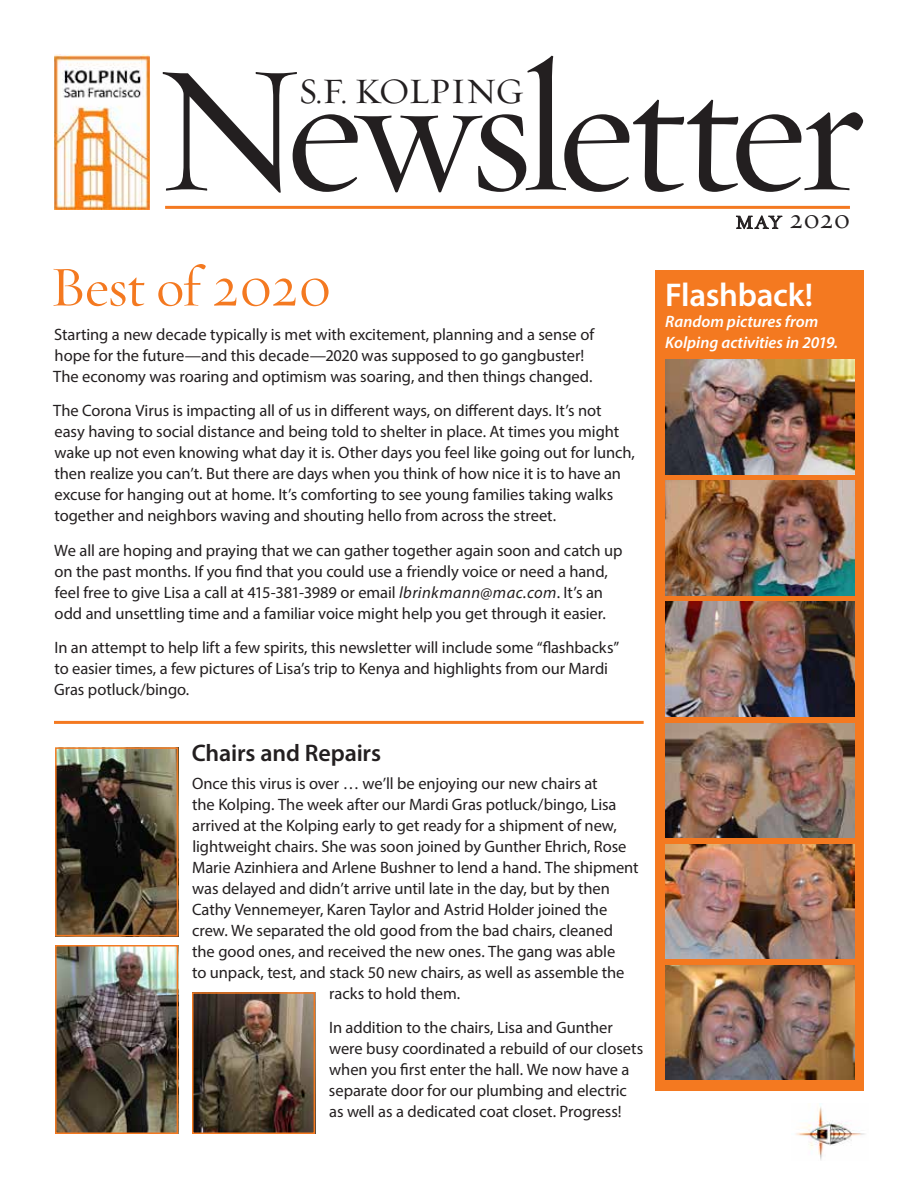
<style>
.page{position:relative;width:918px;height:1188px;background:#fff}
.page>*{position:absolute;margin:0;border:0;box-sizing:border-box;transform-origin:0 0}
.t1{font:183px "Requiem Display HTF Roman";letter-spacing:-.045em;color:#231f20}
.t2{font:57px "Requiem Display HTF Roman";letter-spacing:-.01em;color:#f47920}
.t3{font:36px "Requiem Text HTF Roman";letter-spacing:-.025em;color:#231f20}
.t4{font:600 33px "Myriad Pro";letter-spacing:-.01em;color:#fff}
.t5{font:27px "Requiem Text HTF Roman";color:#231f20}
.t6{font:600 24px "Myriad Pro";letter-spacing:-.01em;color:#231f20}
.t7{font:16.5px/21px "Myriad Pro";letter-spacing:-.005em;color:#231f20}
.t8{font:italic 600 16.5px/21px "Myriad Pro";color:#fff}
.s1{font-style:italic}
.s2{font-size:18.9px}
</style>
<div class="page">
<hr style="left:54px;top:721px;width:590px;height:3px;background:#f47920">
<img style="left:54px;top:54px;width:96px;height:155px">
<hr style="left:165px;top:206px;width:685px;height:3px;background:#f47920">
<img style="left:796px;top:1103px;width:69px;height:57px">
<div style="left:655px;top:270px;width:209px;height:821px;background:linear-gradient(to right,#f07821,#f37b24)"></div>
<img style="left:665px;top:360px;width:189px;height:114px">
<img style="left:665px;top:481px;width:189px;height:115px">
<img style="left:665px;top:602px;width:189px;height:115px">
<img style="left:665px;top:723px;width:189px;height:115px">
<img style="left:665px;top:844px;width:189px;height:115px">
<img style="left:665px;top:965px;width:189px;height:115px">
<img style="left:58px;top:750px;width:117px;height:183px">
<div style="left:55px;top:747px;width:123px;height:189px;border:2px solid #f47920"></div>
<img style="left:58px;top:948px;width:117px;height:183px">
<div style="left:55px;top:945px;width:123px;height:189px;border:2px solid #f47920"></div>
<img style="left:195px;top:995px;width:117px;height:136px">
<div style="left:192px;top:992px;width:123px;height:142px;border:2px solid #f47920"></div>
<h1 class="t1" style="left:153px;top:22px;width:711px">Newsletter</h1>
<h3 class="t3" style="left:298px;top:70px;width:227px">S.F. KOLPING</h3>
<h2 class="t2" style="left:50px;top:253px;width:283px">Best of 2020</h2>
<p class="t7" style="left:53px;top:324px;width:542px">Starting a new decade typically is met with excitement, planning and a sense of hope for the future—and this decade—2020 was supposed to go gangbuster!<br>The economy was roaring and optimism was soaring, and then things changed.</p>
<p class="t7" style="left:53px;top:400px;width:583px">The Corona Virus is impacting all of us in different ways, on different days. It’s not easy having to social distance and being told to shelter in place. At times you might wake up not even knowing what day it is. Other days you feel like going out for lunch, then realize you can’t. But there are days when you think of how nice it is to have an excuse for hanging out at home. It’s comforting to see young families taking walks together and neighbors waving and shouting hello from across the street.</p>
<p class="t7" style="left:54px;top:540px;width:570px">We all are hoping and praying that we can gather together again soon and catch up on the past months. If you find that you could use a friendly voice or need a hand, feel free to give Lisa a call at 415-381-3989 or email <span class="s1">lbrinkmann@mac.com</span>. It’s an odd and unsettling time and a familiar voice might help you get through it easier.</p>
<p class="t7" style="left:54px;top:637px;width:567px">In an attempt to help lift a few spirits, this newsletter will include some “flashbacks” to easier times, a few pictures of Lisa’s trip to Kenya and highlights from our Mardi<br>Gras potluck/bingo.</p>
<h3 class="t6" style="left:192px;top:738px;width:191px">Chairs and Repairs</h3>
<p class="t7" style="left:192px;top:772px;width:407px">Once this virus is over … we’ll be enjoying our new chairs at</p>
<p class="t7" style="left:192px;top:794px;width:426px">the Kolping. The week after our Mardi Gras potluck/bingo, Lisa</p>
<p class="t7" style="left:192px;top:815px;width:426px">arrived at the Kolping early to get ready for a shipment of new,</p>
<p class="t7" style="left:192px;top:836px;width:435px">lightweight chairs. She was soon joined by Gunther Ehrich, Rose</p>
<p class="t7" style="left:192px;top:857px;width:448px">Marie Azinhiera and Arlene Bushner to lend a hand. The shipment</p>
<p class="t7" style="left:192px;top:878px;width:419px">was delayed and didn’t arrive until late in the day, but by then</p>
<p class="t7" style="left:192px;top:899px;width:417px">Cathy Vennemeyer, Karen Taylor and Astrid Holder joined the</p>
<p class="t7" style="left:192px;top:920px;width:422px">crew. We separated the old good from the bad chairs, cleaned</p>
<p class="t7" style="left:192px;top:941px;width:425px">the good ones, and received the new ones. The gang was able</p>
<p class="t7" style="left:192px;top:962px;width:434px">to unpack, test, and stack 50 new chairs, as well as assemble the</p>
<p class="t7" style="left:329px;top:983px;width:132px">racks to hold them.</p>
<p class="t7" style="left:329px;top:1017px;width:316px">In addition to the chairs, Lisa and Gunther were busy coordinated a rebuild of our closets when you first enter the hall. We now have a separate door for our plumbing and electric as well as a dedicated coat closet. Progress!</p>
<h3 class="t5" style="left:735px;top:204px;width:117px"><span class="s2">may</span> 2020</h3>
<h3 class="t4" style="left:665px;top:273px;width:149px">Flashback!</h3>
<p class="t8" style="left:665px;top:310px;width:174px">Random pictures from<br>Kolping activities in 2019.</p>
</div>
